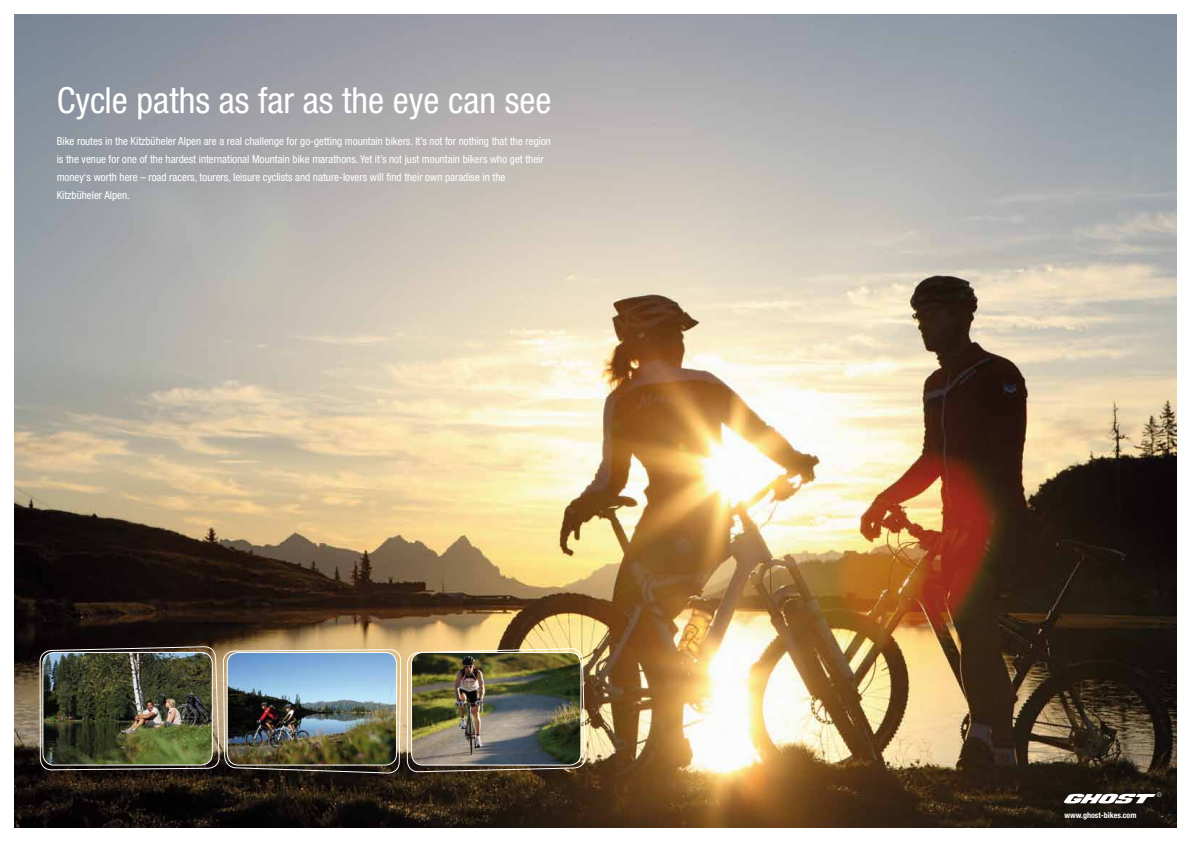
<style>
.page{position:relative;width:1191px;height:842px;background:#fff}
.page>*{position:absolute;margin:0;border:0;box-sizing:border-box;transform-origin:0 0}
.t1{font:condensed 36px "Helvetica Neue LT";color:#fff}
.t2{font:condensed 11px/18px "Helvetica Neue LT";color:#fff}
.t3{font:700 condensed 8px "Helvetica Neue LT";color:#fff}
</style>
<div class="page">
<img style="left:14px;top:14px;width:1162px;height:814px">
<svg style="left:39px;top:646px;width:180px;height:182px"></svg>
<svg style="left:223px;top:560px;width:178px;height:268px"></svg>
<svg style="left:406px;top:14px;width:179px;height:814px"></svg>
<img style="left:43px;top:652px;width:169px;height:113px">
<div style="left:43px;top:652px;width:170px;height:113px;border:1px solid #fff;border-radius:11px"></div>
<img style="left:227px;top:652px;width:169px;height:113px">
<div style="left:227px;top:652px;width:170px;height:113px;border:1px solid #fff;border-radius:11px"></div>
<img style="left:411px;top:652px;width:170px;height:113px">
<div style="left:411px;top:652px;width:170px;height:113px;border:1px solid #fff;border-radius:11px"></div>
<svg style="left:1063px;top:792px;width:98px;height:11px"></svg>
<h1 class="t1" style="left:57px;top:80px;width:496px">Cycle paths as far as the eye can see</h1>
<p class="t2" style="left:57px;top:132px;width:496px">Bike routes in the Kitzbüheler Alpen are a real challenge for go-getting mountain bikers. It’s not for nothing that the region is the venue for one of the hardest international Mountain bike marathons. Yet it’s not just mountain bikers who get their money‘s worth here – road racers, tourers, leisure cyclists and nature-lovers will find their own paradise in the Kitzbüheler Alpen.</p>
<p class="t3" style="left:1064px;top:810px;width:73px">www.ghost-bikes.com</p>
</div>
